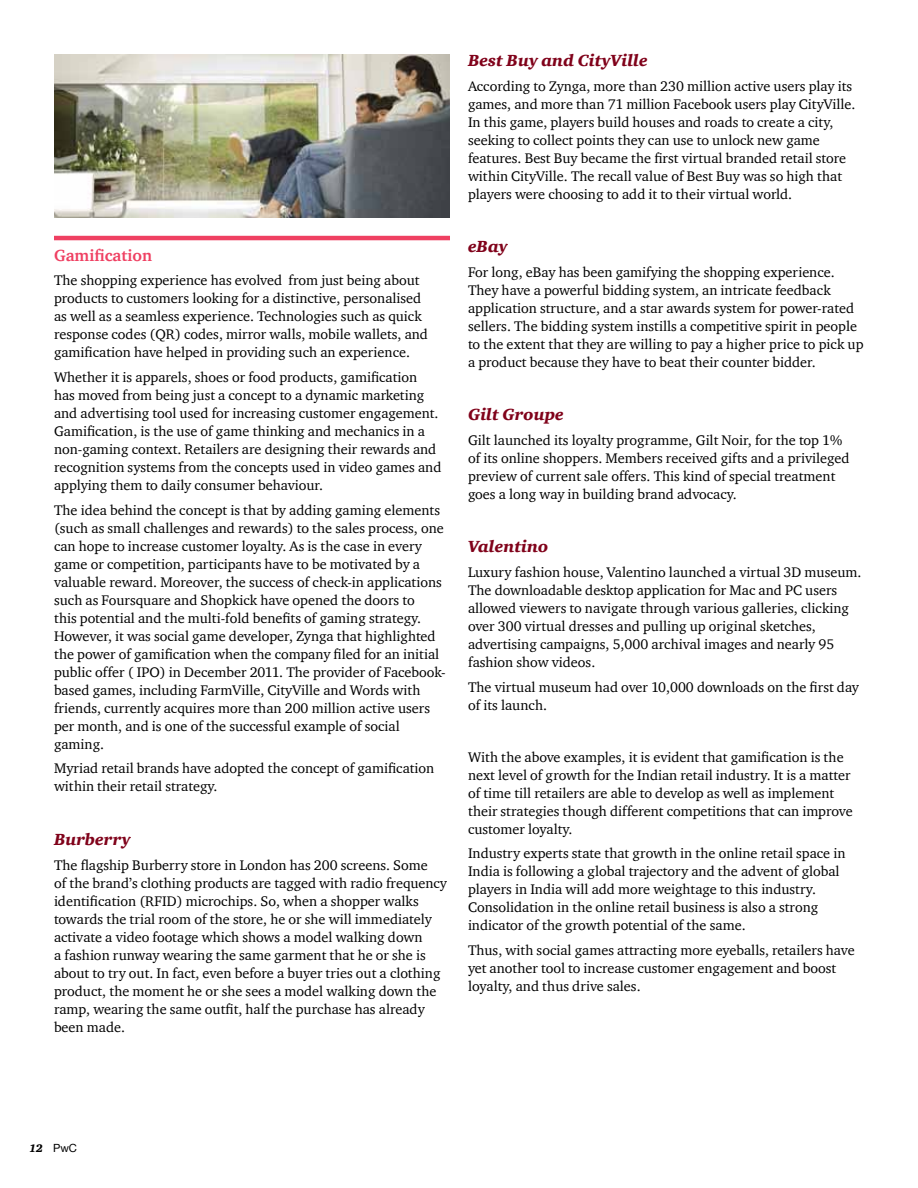
<style>
.page{position:relative;width:918px;height:1188px;background:#fff}
.page>*{position:absolute;margin:0;border:0;box-sizing:border-box;transform-origin:0 0}
.t1{font:italic 900 16.5px "ITC Charter Com";color:#80021a}
.t2{font:700 16.5px "ITC Charter Com";color:#ef4062}
.t3{font:14.25px/18px "ITC Charter Com";color:#000}
.t4{font:11.25px "Helvetica Neue LT";color:#000}
.s1{font-family:"ITC Charter Com";font-weight:900;font-style:italic}
</style>
<div class="page">
<hr style="left:54px;top:236px;width:396px;height:4px;background:#ef4062">
<img style="left:55px;top:55px;width:394px;height:163px">
<p class="t2" style="left:54px;top:245px;width:99px">Gamification</p>
<p class="t3" style="left:54px;top:271px;width:376px">The shopping experience has evolved from just being about products to customers looking for a distinctive, personalised as well as a seamless experience. Technologies such as quick response codes (QR) codes, mirror walls, mobile wallets, and gamification have helped in providing such an experience.</p>
<p class="t3" style="left:54px;top:368px;width:389px">Whether it is apparels, shoes or food products, gamification has moved from being just a concept to a dynamic marketing and advertising tool used for increasing customer engagement.<br>Gamification, is the use of game thinking and mechanics in a non-gaming context. Retailers are designing their rewards and recognition systems from the concepts used in video games and applying them to daily consumer behaviour.</p>
<p class="t3" style="left:54px;top:501px;width:393px">The idea behind the concept is that by adding gaming elements (such as small challenges and rewards) to the sales process, one can hope to increase customer loyalty. As is the case in every game or competition, participants have to be motivated by a valuable reward. Moreover, the success of check-in applications such as Foursquare and Shopkick have opened the doors to<br>this potential and the multi-fold benefits of gaming strategy.<br>However, it was social game developer, Zynga that highlighted the power of gamification when the company filed for an initial public offer ( IPO) in December 2011. The provider of Facebook&shy;based games, including FarmVille, CityVille and Words with friends, currently acquires more than 200 million active users per month, and is one of the successful example of social gaming.</p>
<p class="t3" style="left:54px;top:759px;width:382px">Myriad retail brands have adopted the concept of gamification within their retail strategy.</p>
<p class="t1" style="left:54px;top:829px;width:78px">Burberry</p>
<p class="t3" style="left:54px;top:855px;width:395px">The flagship Burberry store in London has 200 screens. Some<br>of the brand’s clothing products are tagged with radio frequency identification (RFID) microchips. So, when a shopper walks towards the trial room of the store, he or she will immediately activate a video footage which shows a model walking down<br>a fashion runway wearing the same garment that he or she is about to try out. In fact, even before a buyer tries out a clothing product, the moment he or she sees a model walking down the ramp, wearing the same outfit, half the purchase has already been made.</p>
<p class="t1" style="left:468px;top:51px;width:181px">Best Buy and CityVille</p>
<p class="t3" style="left:468px;top:77px;width:389px">According to Zynga, more than 230 million active users play its games, and more than 71 million Facebook users play CityVille.<br>In this game, players build houses and roads to create a city, seeking to collect points they can use to unlock new game features. Best Buy became the first virtual branded retail store within CityVille. The recall value of Best Buy was so high that players were choosing to add it to their virtual world.</p>
<p class="t1" style="left:468px;top:237px;width:41px">eBay</p>
<p class="t3" style="left:468px;top:263px;width:397px">For long, eBay has been gamifying the shopping experience.<br>They have a powerful bidding system, an intricate feedback application structure, and a star awards system for power-rated sellers. The bidding system instills a competitive spirit in people to the extent that they are willing to pay a higher price to pick up a product because they have to beat their counter bidder.</p>
<p class="t1" style="left:468px;top:405px;width:97px">Gilt Groupe</p>
<p class="t3" style="left:468px;top:431px;width:383px">Gilt launched its loyalty programme, Gilt Noir, for the top 1% of its online shoppers. Members received gifts and a privileged preview of current sale offers. This kind of special treatment goes a long way in building brand advocacy.</p>
<p class="t1" style="left:468px;top:537px;width:82px">Valentino</p>
<p class="t3" style="left:468px;top:563px;width:395px">Luxury fashion house, Valentino launched a virtual 3D museum.<br>The downloadable desktop application for Mac and PC users allowed viewers to navigate through various galleries, clicking over 300 virtual dresses and pulling up original sketches, advertising campaigns, 5,000 archival images and nearly 95 fashion show videos.</p>
<p class="t3" style="left:468px;top:678px;width:393px">The virtual museum had over 10,000 downloads on the first day of its launch.</p>
<p class="t3" style="left:468px;top:747px;width:386px">With the above examples, it is evident that gamification is the next level of growth for the Indian retail industry. It is a matter of time till retailers are able to develop as well as implement their strategies though different competitions that can improve customer loyalty.</p>
<p class="t3" style="left:468px;top:844px;width:379px">Industry experts state that growth in the online retail space in India is following a global trajectory and the advent of global players in India will add more weightage to this industry.<br>Consolidation in the online retail business is also a strong indicator of the growth potential of the same.</p>
<p class="t3" style="left:468px;top:941px;width:388px">Thus, with social games attracting more eyeballs, retailers have yet another tool to increase customer engagement and boost loyalty, and thus drive sales.</p>
<p class="t4" style="left:29px;top:1141px;width:49px"><span class="s1">12</span> PwC</p>
</div>
